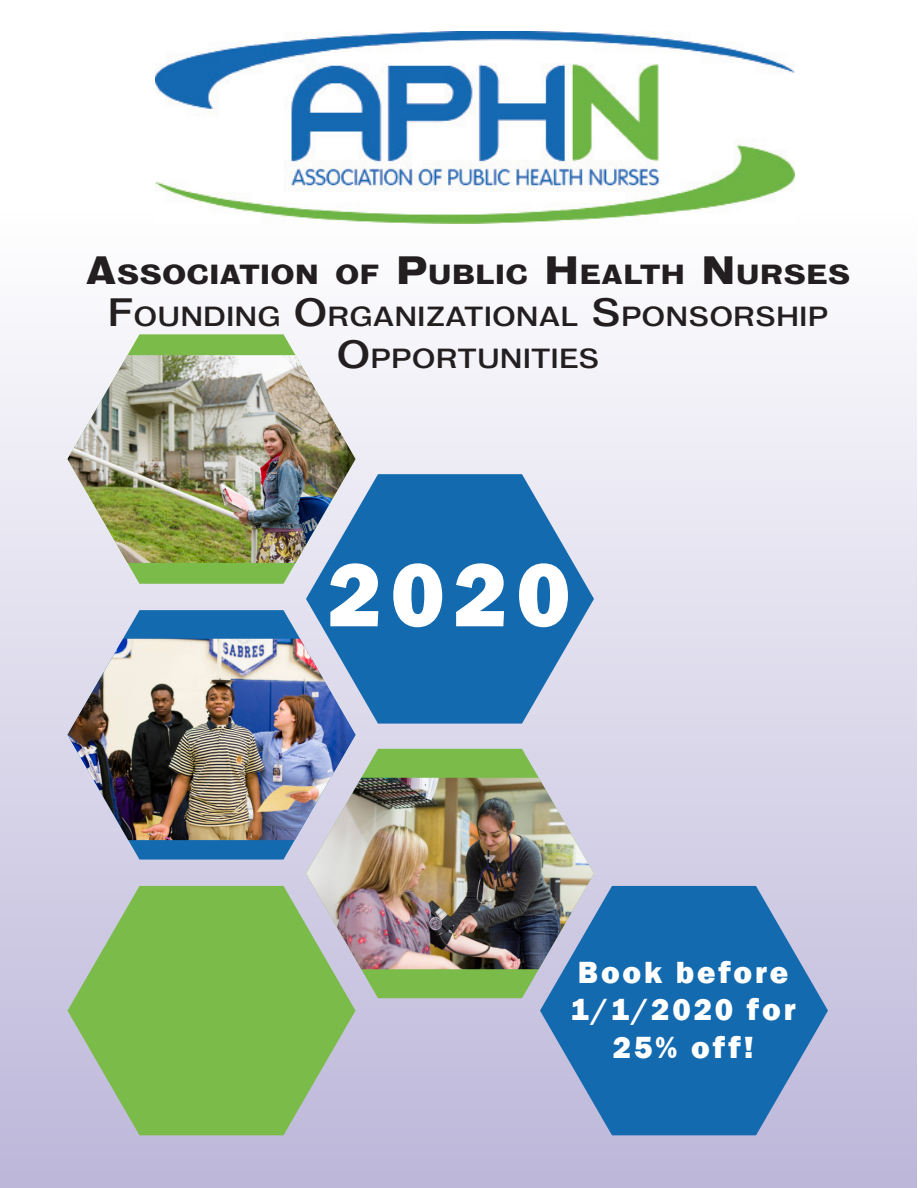
<style>
.page{position:relative;width:918px;height:1188px;background:#fff}
.page>*{position:absolute;margin:0;border:0;box-sizing:border-box;transform-origin:0 0}
.t1{font:800 93px "Franklin Gothic";color:#fff}
.t2{font:800 31.5px/37.8px "Franklin Gothic";letter-spacing:.09em;color:#fff;text-align:center}
.t3{font:25.2px "Bureau Grot Wide";color:#231f20}
.t4{font:700 25.2px "Bureau Grot Wide";color:#231f20}
.s1{font-size:36px}
</style>
<div class="page">
<div style="left:1px;top:213px;width:916px;height:974px;background:linear-gradient(to bottom,#fefefe,#bdb7d9)"></div>
<svg style="left:68px;top:334px;width:288px;height:250px;fill:#7bbb4a"></svg>
<img style="left:68px;top:355px;width:288px;height:208px">
<svg style="left:356px;top:749px;width:238px;height:249px;background:#90c06f"></svg>
<img style="left:306px;top:778px;width:288px;height:191px">
<svg style="left:306px;top:474px;width:288px;height:250px;background:#3b7fb8"></svg>
<svg style="left:68px;top:610px;width:288px;height:250px;background:#6195c5"></svg>
<img style="left:68px;top:639px;width:288px;height:201px">
<svg style="left:68px;top:886px;width:288px;height:249px;background:#8dbc6d"></svg>
<img style="left:156px;top:32px;width:639px;height:192px">
<svg style="left:540px;top:886px;width:288px;height:249px;background:#3e7eb8"></svg>
<p class="t4" style="left:85px;top:259px;width:767px"><span class="s1">A</span>SSOCIATION OF <span class="s1">P</span>UBLIC <span class="s1">H</span>EALTH <span class="s1">N</span> URSES</p>
<p class="t3" style="left:108px;top:302px;width:722px"><span class="s1">F</span>OUNDING <span class="s1">O</span>RGANIZATIONAL <span class="s1">S</span>PONSORSHIP</p>
<p class="t3" style="left:337px;top:344px;width:261px"><span class="s1">O</span> PPORTUNITIES</p>
<p class="t1" style="left:328px;top:535px;width:245px">2020</p>
<p class="t2" style="left:571px;top:953px;width:227px">Book before<br>1/1/2020 for<br>25% off!</p>
</div>
